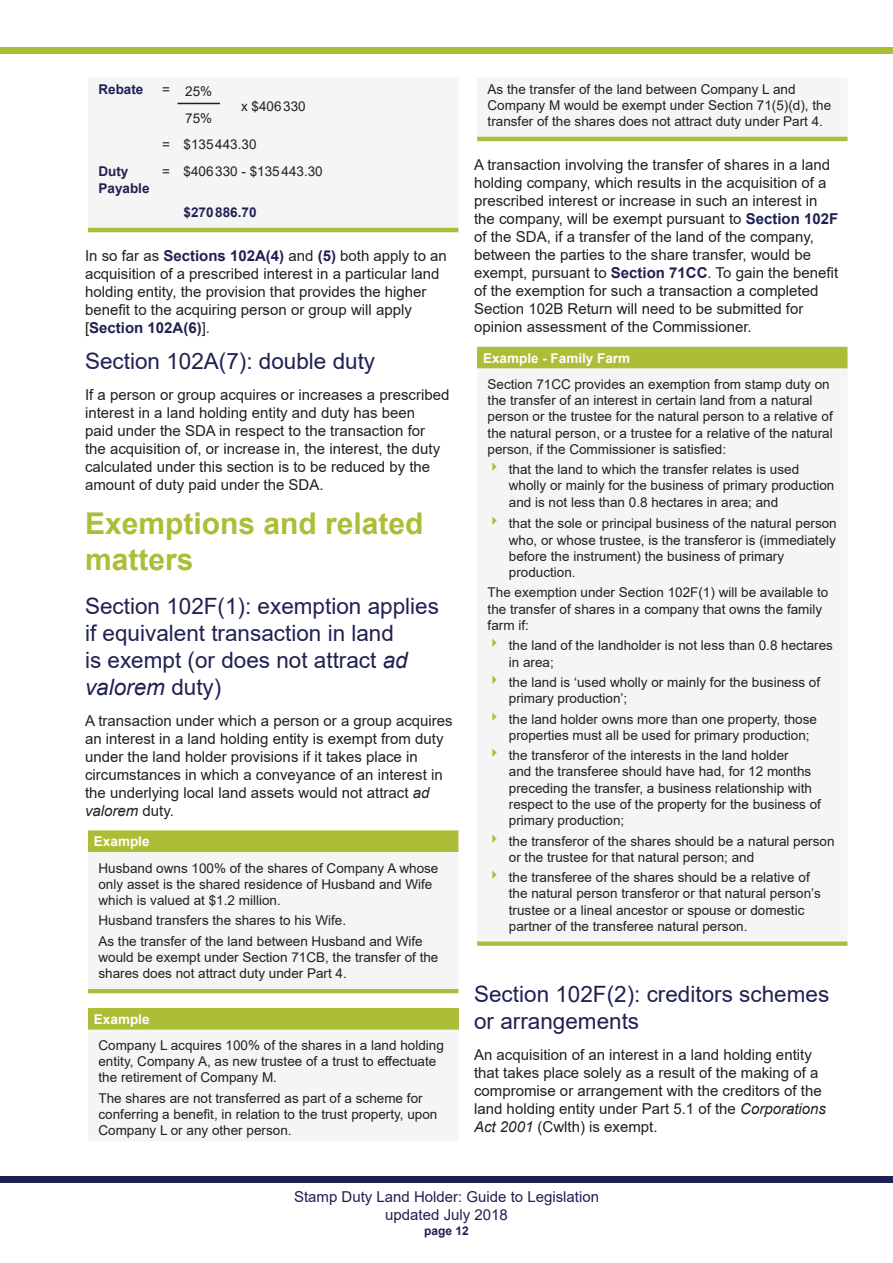
<style>
.page{position:relative;width:893px;height:1263px;background:#fff}
.page>*{position:absolute;margin:0;border:0;box-sizing:border-box;transform-origin:0 0}
.G2L_CONTENT_Page_Hea{font:700 30px/36px "Arial";color:#aebd38}
.G2L_CONTENT_Header{font:22.5px/27px "Arial";color:#1f2152}
.TEXT{font:15px/18px "Arial";color:#231f20}
.G2L_CONTENT_Text{font:15px/18px "Arial";color:#231f20}
.t1{font:15px/18px "Arial";color:#1f2152;text-align:center}
.G2L_EXAMPLE_Text__l{font:13.5px/16.2px "Arial";color:#231f20}
.TABLE_Heading__l{font:700 13.5px "Arial";color:#fff}
.G2L_EXAMPLE_Text__l-2{font:700 13.5px/16.2px "Arial";color:#1f2152}
.EXAMPLE_Text__c{font:13.5px "Arial";color:#231f20}
.t2{font:700 12px "Arial";color:#1f2152}
.s1{font-weight:700;color:#1f2152}
.s2{font-style:italic}
</style>
<div class="page">
<div style="left:0;top:1176px;width:893px;height:6px;background:#1f2152"></div>
<div style="left:0;top:47px;width:893px;height:7px;background:#aebd38"></div>
<div style="left:88px;top:102px;width:370px;height:126px;background:#f5f5f6"></div>
<svg style="left:88px;top:228px;width:370px;height:4px"></svg>
<hr style="left:178px;top:103px;width:42px;height:1px;background:#231f20">
<div style="left:88px;top:830px;width:370px;height:163px;background:#aebd38"></div>
<div style="left:88px;top:852px;width:370px;height:137px;background:#f5f5f6"></div>
<div style="left:88px;top:1008px;width:370px;height:21px;background:#aebd38"></div>
<svg style="left:88px;top:1029px;width:370px;height:1px"></svg>
<svg style="left:477px;top:136px;width:370px;height:5px;background:#b8c552"></svg>
<svg style="left:477px;top:347px;width:370px;height:599px;background:#b1c041"></svg>
<div style="left:477px;top:369px;width:370px;height:572px;background:#f5f5f6"></div>
<svg style="left:493px;top:463px;width:4px;height:8px"></svg>
<svg style="left:493px;top:517px;width:4px;height:8px"></svg>
<svg style="left:493px;top:639px;width:4px;height:8px"></svg>
<svg style="left:493px;top:675px;width:4px;height:9px"></svg>
<svg style="left:493px;top:712px;width:4px;height:9px"></svg>
<svg style="left:493px;top:749px;width:4px;height:8px"></svg>
<svg style="left:493px;top:834px;width:4px;height:8px"></svg>
<svg style="left:493px;top:871px;width:4px;height:8px"></svg>
<p class="G2L_EXAMPLE_Text__l-2" style="left:98px;top:81px;width:47px">Rebate</p>
<p class="G2L_EXAMPLE_Text__l" style="left:162px;top:81px;width:9px">=</p>
<p class="EXAMPLE_Text__c" style="left:185px;top:82px;width:29px">25%</p>
<p class="EXAMPLE_Text__c" style="left:185px;top:109px;width:29px">75%</p>
<p class="G2L_EXAMPLE_Text__l" style="left:241px;top:98px;width:66px">x $406330</p>
<p class="G2L_EXAMPLE_Text__l" style="left:162px;top:136px;width:9px">=</p>
<p class="G2L_EXAMPLE_Text__l" style="left:184px;top:136px;width:75px">$135443.30</p>
<p class="G2L_EXAMPLE_Text__l-2" style="left:98px;top:164px;width:53px">Duty<br>Payable</p>
<p class="G2L_EXAMPLE_Text__l" style="left:162px;top:163px;width:9px">=</p>
<p class="G2L_EXAMPLE_Text__l" style="left:184px;top:163px;width:141px">$406330 - $135443.30</p>
<p class="G2L_EXAMPLE_Text__l-2" style="left:184px;top:205px;width:75px">$270886.70</p>
<p class="TEXT" style="left:85px;top:247px;width:363px">In so far as <span class="s1">Sections 102A(4)</span> and <span class="s1">(5)</span> both apply to an acquisition of a prescribed interest in a particular land holding entity, the provision that provides the higher benefit to the acquiring person or group will apply [<span class="s1">Section 102A(6)</span>].</p>
<p class="G2L_CONTENT_Header" style="left:85px;top:347px;width:292px">Section 102A(7): double duty</p>
<p class="TEXT" style="left:85px;top:385px;width:366px">If a person or group acquires or increases a prescribed interest in a land holding entity and duty has been<br>paid under the SDA in respect to the transaction for the acquisition of, or increase in, the interest, the duty calculated under this section is to be reduced by the amount of duty paid under the SDA.</p>
<p class="G2L_CONTENT_Page_Hea" style="left:85px;top:506px;width:340px">Exemptions and related matters</p>
<p class="G2L_CONTENT_Header" style="left:85px;top:592px;width:355px">Section 102F(1): exemption applies if equivalent transaction in land<br>is exempt (or does not attract <span class="s2">ad valorem</span> duty)</p>
<p class="TEXT" style="left:85px;top:711px;width:369px">A transaction under which a person or a group acquires an interest in a land holding entity is exempt from duty under the land holder provisions if it takes place in circumstances in which a conveyance of an interest in the underlying local land assets would not attract <span class="s2">ad valorem</span> duty.</p>
<p class="TABLE_Heading__l" style="left:94px;top:832px;width:57px">Example</p>
<p class="G2L_EXAMPLE_Text__l" style="left:98px;top:860px;width:341px">Husband owns 100% of the shares of Company A whose only asset is the shared residence of Husband and Wife which is valued at $1.2 million.</p>
<p class="G2L_EXAMPLE_Text__l" style="left:98px;top:912px;width:249px">Husband transfers the shares to his Wife.</p>
<p class="G2L_EXAMPLE_Text__l" style="left:98px;top:933px;width:341px">As the transfer of the land between Husband and Wife would be exempt under Section 71CB, the transfer of the shares does not attract duty under Part 4.</p>
<p class="TABLE_Heading__l" style="left:94px;top:1009px;width:57px">Example</p>
<p class="G2L_EXAMPLE_Text__l" style="left:98px;top:1037px;width:347px">Company L acquires 100% of the shares in a land holding entity, Company A, as new trustee of a trust to effectuate the retirement of Company M.</p>
<p class="G2L_EXAMPLE_Text__l" style="left:98px;top:1090px;width:340px">The shares are not transferred as part of a scheme for conferring a benefit, in relation to the trust property, upon<br>Company L or any other person.</p>
<p class="G2L_EXAMPLE_Text__l" style="left:488px;top:81px;width:345px">As the transfer of the land between Company L and<br>Company M would be exempt under Section 71(5)(d), the transfer of the shares does not attract duty under Part 4.</p>
<p class="G2L_CONTENT_Text" style="left:474px;top:156px;width:366px">A transaction involving the transfer of shares in a land holding company, which results in the acquisition of a prescribed interest or increase in such an interest in the company, will be exempt pursuant to <span class="s1">Section 102F </span>of the SDA, if a transfer of the land of the company, between the parties to the share transfer, would be exempt, pursuant to <span class="s1">Section 71CC</span>. To gain the benefit of the exemption for such a transaction a completed Section 102B Return will need to be submitted for opinion assessment of the Commissioner.</p>
<p class="TABLE_Heading__l" style="left:483px;top:348px;width:149px">Example - Family Farm</p>
<p class="G2L_EXAMPLE_Text__l" style="left:488px;top:376px;width:347px">Section 71CC provides an exemption from stamp duty on the transfer of an interest in certain land from a natural person or the trustee for the natural person to a relative of the natural person, or a trustee for a relative of the natural person, if the Commissioner is satisfied:</p>
<p class="G2L_EXAMPLE_Text__l" style="left:509px;top:461px;width:327px">that the land to which the transfer relates is used wholly or mainly for the business of primary production and is not less than 0.8 hectares in area; and</p>
<p class="G2L_EXAMPLE_Text__l" style="left:509px;top:515px;width:329px">that the sole or principal business of the natural person who, or whose trustee, is the transferor is (immediately before the instrument) the business of primary production.</p>
<p class="G2L_EXAMPLE_Text__l" style="left:488px;top:584px;width:342px">The exemption under Section 102F(1) will be available to the transfer of shares in a company that owns the family farm if:</p>
<p class="G2L_EXAMPLE_Text__l" style="left:509px;top:637px;width:326px">the land of the landholder is not less than 0.8 hectares in area;</p>
<p class="G2L_EXAMPLE_Text__l" style="left:509px;top:674px;width:313px">the land is ‘used wholly or mainly for the business of primary production’;</p>
<p class="G2L_EXAMPLE_Text__l" style="left:509px;top:711px;width:310px">the land holder owns more than one property, those properties must all be used for primary production;</p>
<p class="G2L_EXAMPLE_Text__l" style="left:509px;top:747px;width:314px">the transferor of the interests in the land holder<br>and the transferee should have had, for 12 months preceding the transfer, a business relationship with respect to the use of the property for the business of primary production;</p>
<p class="G2L_EXAMPLE_Text__l" style="left:509px;top:833px;width:327px">the transferor of the shares should be a natural person or the trustee for that natural person; and</p>
<p class="G2L_EXAMPLE_Text__l" style="left:509px;top:869px;width:313px">the transferee of the shares should be a relative of the natural person transferor or that natural person’s trustee or a lineal ancestor or spouse or domestic partner of the transferee natural person.</p>
<p class="G2L_CONTENT_Header" style="left:474px;top:980px;width:357px">Section 102F(2): creditors schemes or arrangements</p>
<p class="TEXT" style="left:474px;top:1045px;width:353px">An acquisition of an interest in a land holding entity that takes place solely as a result of the making of a compromise or arrangement with the creditors of the land holding entity under Part 5.1 of the <span class="s2">Corporations Act 2001</span> (Cwlth) is exempt.</p>
<p class="t1" style="left:294px;top:1188px;width:307px">Stamp Duty Land Holder: Guide to Legislation updated July 2018</p>
<p class="t2" style="left:424px;top:1222px;width:46px">page 12</p>
</div>
